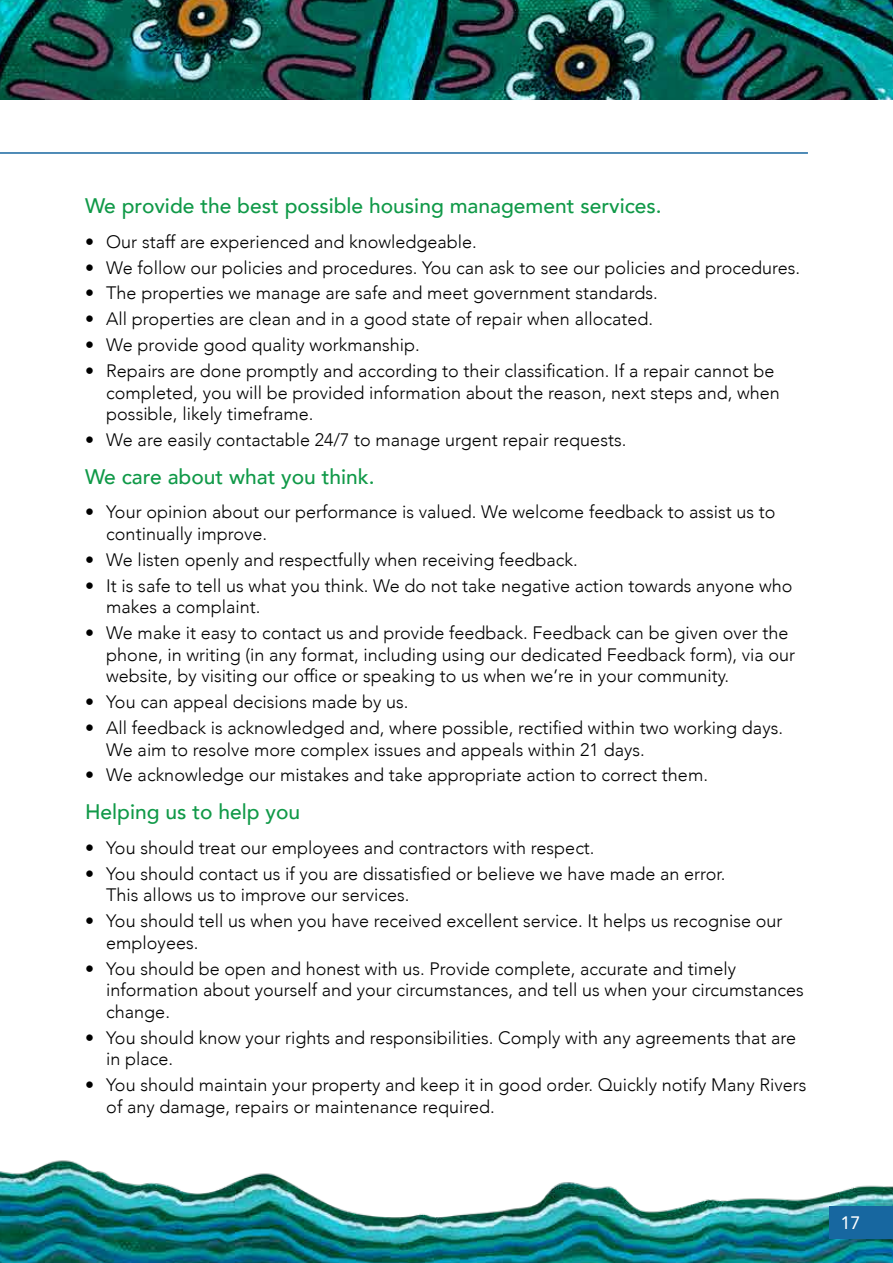
<style>
.page{position:relative;width:893px;height:1263px;background:#fff}
.page>*{position:absolute;margin:0;border:0;box-sizing:border-box;transform-origin:0 0}
.t1{font:500 21px "Avenir";color:#109948}
.t2{font:300 18px/21.6px "Avenir";color:#000}
.t3{font:18px "Avenir";color:#fff}
</style>
<div class="page">
<img style="left:0;top:1160px;width:893px;height:103px">
<img style="left:0;top:0;width:893px;height:99px">
<div style="left:830px;top:1206px;width:63px;height:33px;background:#1767a0"></div>
<hr style="left:0;top:152px;width:808px;height:2px;background:#1767a0">
<p class="t1" style="left:85px;top:188px;width:578px">We provide the best possible housing management services.</p>
<p class="t2" style="left:85px;top:231px;width:393px">• Our staff are experienced and knowledgeable.</p>
<p class="t2" style="left:85px;top:257px;width:717px">• We follow our policies and procedures. You can ask to see our policies and procedures.</p>
<p class="t2" style="left:85px;top:282px;width:574px">• The properties we manage are safe and meet government standards.</p>
<p class="t2" style="left:85px;top:308px;width:569px">• All properties are clean and in a good state of repair when allocated.</p>
<p class="t2" style="left:85px;top:334px;width:336px">• We provide good quality workmanship.</p>
<p class="t2" style="left:106px;top:360px;width:675px;text-indent:-21px">• Repairs are done promptly and according to their classification. If a repair cannot be completed, you will be provided information about the reason, next steps and, when possible, likely timeframe.</p>
<p class="t2" style="left:85px;top:429px;width:543px">• We are easily contactable 24/7 to manage urgent repair requests.</p>
<p class="t1" style="left:85px;top:458px;width:291px">We care about what you think.</p>
<p class="t2" style="left:106px;top:501px;width:671px;text-indent:-21px">• Your opinion about our performance is valued. We welcome feedback to assist us to continually improve.</p>
<p class="t2" style="left:85px;top:549px;width:494px">• We listen openly and respectfully when receiving feedback.</p>
<p class="t2" style="left:106px;top:575px;width:688px;text-indent:-21px">• It is safe to tell us what you think. We do not take negative action towards anyone who makes a complaint.</p>
<p class="t2" style="left:106px;top:622px;width:690px;text-indent:-21px">• We make it easy to contact us and provide feedback. Feedback can be given over the phone, in writing (in any format, including using our dedicated Feedback form), via our website, by visiting our office or speaking to us when we’re in your community.</p>
<p class="t2" style="left:85px;top:691px;width:325px">• You can appeal decisions made by us.</p>
<p class="t2" style="left:106px;top:717px;width:678px;text-indent:-21px">• All feedback is acknowledged and, where possible, rectified within two working days.<br>We aim to resolve more complex issues and appeals within 21 days.</p>
<p class="t2" style="left:85px;top:764px;width:624px">• We acknowledge our mistakes and take appropriate action to correct them.</p>
<p class="t1" style="left:85px;top:794px;width:217px">Helping us to help you</p>
<p class="t2" style="left:85px;top:837px;width:511px">• You should treat our employees and contractors with respect.</p>
<p class="t2" style="left:106px;top:863px;width:621px;text-indent:-21px">• You should contact us if you are dissatisfied or believe we have made an error.<br>This allows us to improve our services.</p>
<p class="t2" style="left:106px;top:910px;width:678px;text-indent:-21px">• You should tell us when you have received excellent service. It helps us recognise our employees.</p>
<p class="t2" style="left:106px;top:957px;width:699px;text-indent:-21px">• You should be open and honest with us. Provide complete, accurate and timely information about yourself and your circumstances, and tell us when your circumstances change.</p>
<p class="t2" style="left:106px;top:1027px;width:691px;text-indent:-21px">• You should know your rights and responsibilities. Comply with any agreements that are in place.</p>
<p class="t2" style="left:106px;top:1074px;width:702px;text-indent:-21px">• You should maintain your property and keep it in good order. Quickly notify Many Rivers of any damage, repairs or maintenance required.</p>
<p class="t3" style="left:840px;top:1208px;width:22px">17</p>
</div>
